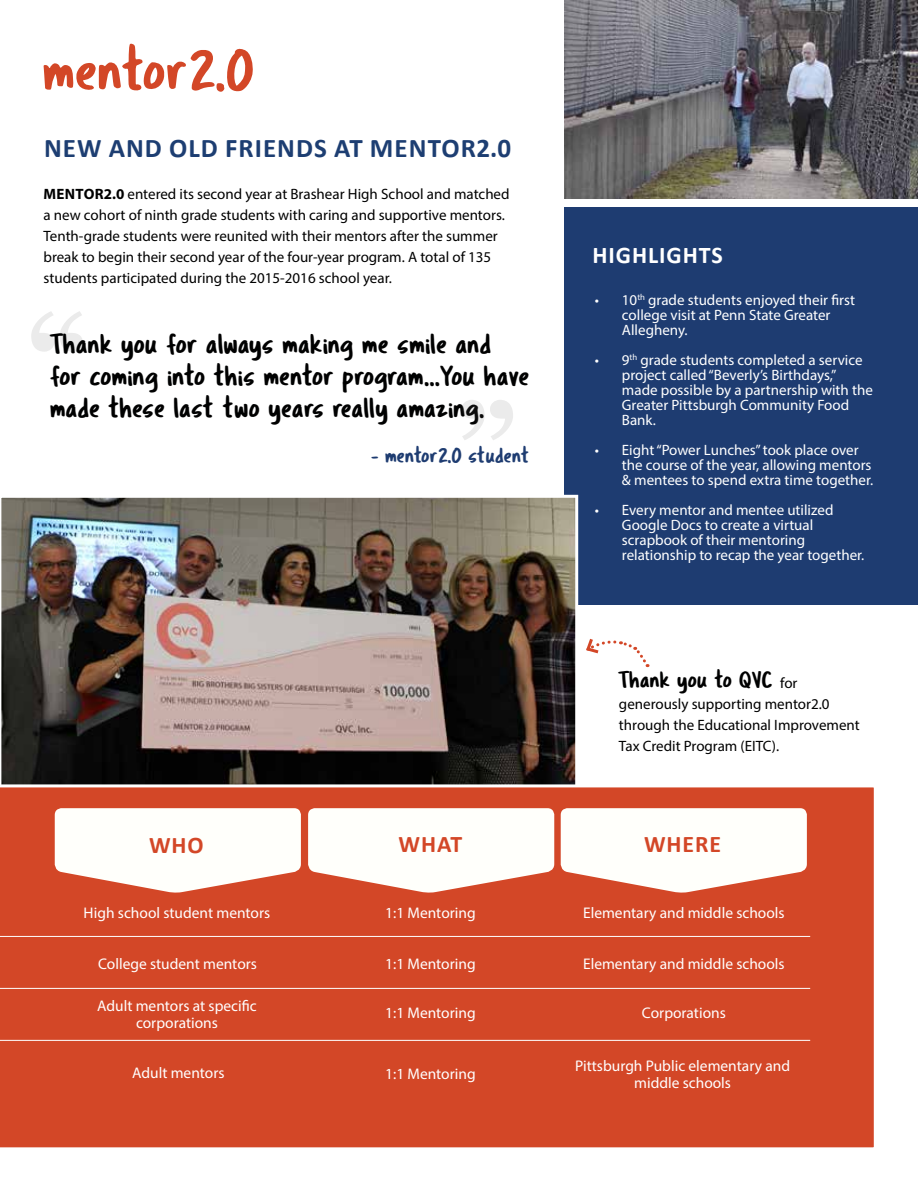
<style>
.page{position:relative;width:918px;height:1188px;background:#fff}
.page>*{position:absolute;margin:0;border:0;box-sizing:border-box;transform-origin:0 0}
.t1{font:700 118.35px "Georgia";color:#555}
.t2{font:60px "Tragic Marker";color:#d34727}
.t3{font:29.1px/32px "Tragic Marker";color:#000101}
.t4{font:700 27px "Calibri";letter-spacing:.04em;color:#1d3e72}
.t5{font:24px "Tragic Marker";color:#000101}
.t6{font:700 24px "Calibri";letter-spacing:.04em;color:#fff}
.t7{font:700 23.85px "Calibri";letter-spacing:.04em;color:#d34727}
.t8{font:21.75px "Tragic Marker";color:#1e3c71}
.t9{font:15.45px/16.8px "Myriad Pro";color:#fff;text-align:center}
.t10{font:15px/15px "Myriad Pro";color:#fff}
.t11{font:15px/21px "Myriad Pro";color:#000101}
.s1{font-weight:700}
.s2{font-family:"Myriad Pro";font-size:15px}
</style>
<div class="page">
<div style="left:565px;top:207px;width:353px;height:398px;background:#1e3c71"></div>
<img style="left:1px;top:495px;width:577px;height:289px">
<div style="left:0;top:784px;width:874px;height:364px;background:#d34727"></div>
<svg style="left:55px;top:808px;width:246px;height:85px"></svg>
<svg style="left:308px;top:808px;width:246px;height:85px"></svg>
<svg style="left:561px;top:808px;width:246px;height:85px"></svg>
<hr style="left:0;top:1040px;width:810px;height:1px;background:#fff">
<hr style="left:0;top:988px;width:810px;height:1px;background:#fff">
<hr style="left:0;top:936px;width:810px;height:1px;background:#fff">
<img style="left:565px;top:0;width:353px;height:199px">
<svg style="left:586px;top:638px;width:63px;height:29px"></svg>
<h2 class="t2" style="left:44px;top:33px;width:213px">mentor2.0</h2>
<h3 class="t4" style="left:44px;top:131px;width:468px">NEW AND OLD FRIENDS AT MENTOR2.0</h3>
<p class="t11" style="left:43px;top:184px;width:468px"><span class="s1">MENTOR2.0</span> entered its second year at Brashear High School and matched a new cohort of ninth grade students with caring and supportive mentors.<br>Tenth-grade students were reunited with their mentors after the summer break to begin their second year of the four-year program. A total of 135 students participated during the 2015-2016 school year.</p>
<h1 class="t1" style="left:27px;top:282px;width:63px">“</h1>
<h3 class="t3" style="left:50px;top:328px;width:481px">Thank you for always making me smile and for coming into this mentor program...You have made these last two years really amazing.</h3>
<h1 class="t1" style="left:456px;top:371px;width:63px">”</h1>
<h3 class="t8" style="left:371px;top:442px;width:160px">- mentor2.0 student</h3>
<h3 class="t6" style="left:592px;top:240px;width:132px">HIGHLIGHTS</h3>
<p class="t10" style="left:622px;top:292px;width:235px;text-indent:-27px">• 10<sup>th</sup> grade students enjoyed their first college visit at Penn State Greater<br>Allegheny.</p>
<p class="t10" style="left:622px;top:352px;width:252px;text-indent:-27px">• 9<sup>th</sup> grade students completed a service project called “Beverly’s Birthdays,” made possible by a partnership with the<br>Greater Pittsburgh Community Food<br>Bank.</p>
<p class="t10" style="left:622px;top:442px;width:253px;text-indent:-27px">• Eight “Power Lunches” took place over the course of the year, allowing mentors &amp; mentees to spend extra time together.</p>
<p class="t10" style="left:622px;top:502px;width:244px;text-indent:-27px">• Every mentor and mentee utilized Google Docs to create a virtual scrapbook of their mentoring relationship to recap the year together.</p>
<h3 class="t5" style="left:619px;top:665px;width:180px">Thank you to QVC <span class="s2">for</span></h3>
<p class="t11" style="left:619px;top:693px;width:242px">generously supporting mentor2.0 through the Educational Improvement<br>Tax Credit Program (EITC).</p>
<h3 class="t7" style="left:149px;top:830px;width:56px">WHO</h3>
<h3 class="t7" style="left:399px;top:829px;width:65px">WHAT</h3>
<h3 class="t7" style="left:644px;top:829px;width:79px">WHERE</h3>
<p class="t9" style="left:84px;top:905px;width:188px">High school student mentors</p>
<p class="t9" style="left:385px;top:905px;width:92px">1:1 Mentoring</p>
<p class="t9" style="left:583px;top:905px;width:203px">Elementary and middle schools</p>
<p class="t9" style="left:98px;top:955px;width:160px">College student mentors</p>
<p class="t9" style="left:97px;top:997px;width:161px">Adult mentors at specific corporations</p>
<p class="t9" style="left:132px;top:1064px;width:94px">Adult mentors</p>
<p class="t9" style="left:385px;top:955px;width:92px">1:1 Mentoring</p>
<p class="t9" style="left:385px;top:1004px;width:92px">1:1 Mentoring</p>
<p class="t9" style="left:385px;top:1065px;width:92px">1:1 Mentoring</p>
<p class="t9" style="left:583px;top:955px;width:203px">Elementary and middle schools</p>
<p class="t9" style="left:642px;top:1004px;width:85px">Corporations</p>
<p class="t9" style="left:575px;top:1057px;width:216px">Pittsburgh Public elementary and middle schools</p>
</div>
